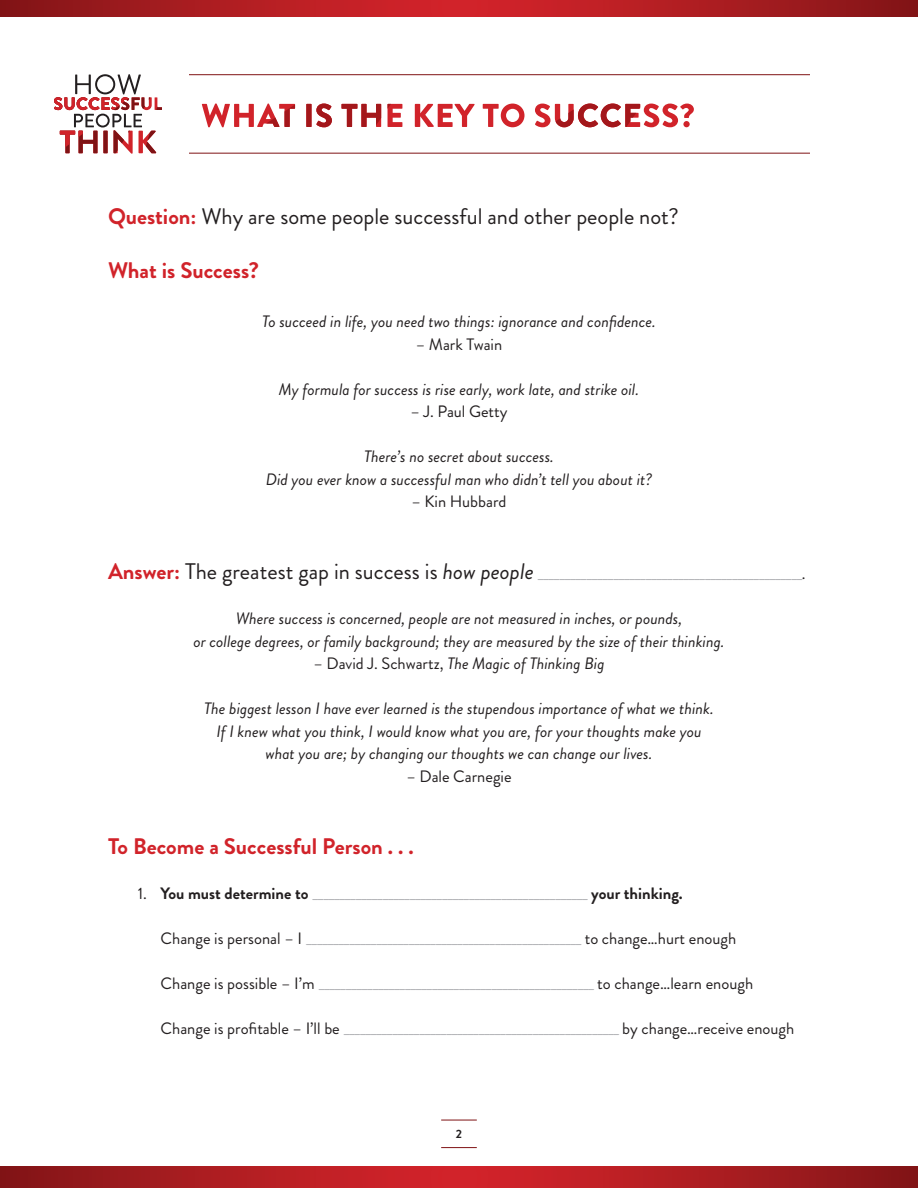
<style>
.page{position:relative;width:918px;height:1188px;background:#fff}
.page>*{position:absolute;margin:0;border:0;box-sizing:border-box;transform-origin:0 0}
.t1{font:22.5px "Brandon Grotesque";color:#231f20}
.t2{font:700 22.5px "Brandon Grotesque";color:#d1232a}
.t3{font:italic 16.5px/22.5px "Brandon Grotesque";color:#231f20;text-align:center}
.t4{font:16.5px "Brandon Grotesque";color:#a8a9ad}
.t5{font:16.5px "Brandon Grotesque";color:#231f20}
.t6{font:700 12px "Brandon Grotesque";color:#231f20}
.s1{font-weight:700;color:#d1232a}
.s2{font-weight:700;font-size:22.5px;color:#d1232a}
.s3{font-size:22.5px;color:#231f20}
.s4{font-style:italic;font-size:22.5px;color:#231f20}
.s5{color:#231f20}
.s6{font-style:normal}
.s7{font-weight:700;color:#231f20}
</style>
<div class="page">
<hr style="left:441px;top:1120px;width:36px;height:1px;background:#7f1315">
<hr style="left:441px;top:1147px;width:36px;height:1px;background:#7f1315">
<svg style="left:0;top:1166px;width:918px;height:22px;background:#ae1d21"></svg>
<svg style="left:0;top:0;width:918px;height:17px;background:#ae1d21"></svg>
<svg style="left:54px;top:74px;width:108px;height:80px"></svg>
<hr style="left:189px;top:74px;width:621px;height:1px;background:#7f1315">
<hr style="left:189px;top:153px;width:621px;height:1px;background:#7f1315">
<svg style="left:202px;top:104px;width:492px;height:23px"></svg>
<p class="t1" style="left:108px;top:200px;width:572px"><span class="s1">Question:</span> Why are some people successful and other people not?</p>
<p class="t2" style="left:108px;top:254px;width:152px">What is Success?</p>
<p class="t3" style="left:262px;top:310px;width:395px">To succeed in life, you need two things: ignorance and confidence.</p>
<p class="t5" style="left:416px;top:333px;width:88px">– Mark Twain</p>
<p class="t3" style="left:279px;top:378px;width:362px">My formula for success is rise early, work late, and strike oil.</p>
<p class="t5" style="left:410px;top:400px;width:99px">– J. Paul Getty</p>
<p class="t3" style="left:364px;top:445px;width:191px">There’s no secret about success.</p>
<p class="t3" style="left:266px;top:468px;width:388px">Did you ever know a successful man who didn’t tell you about it?</p>
<p class="t5" style="left:411px;top:490px;width:97px">– Kin Hubbard</p>
<p class="t4" style="left:108px;top:562px;width:699px"><span class="s2">Answer:</span> <span class="s3">The greatest gap in success is</span> <span class="s4">how people</span> _________________________________________________<span class="s5">.</span></p>
<p class="t3" style="left:193px;top:607px;width:533px">Where success is concerned, people are not measured in inches, or pounds,<br>or college degrees, or family background; they are measured by the size of their thinking.</p>
<p class="t3" style="left:313px;top:652px;width:293px"><span class="s6">– David J. Schwartz,</span> The Magic of Thinking Big</p>
<p class="t3" style="left:204px;top:697px;width:511px">The biggest lesson I have ever learned is the stupendous importance of what we think.<br>If I knew what you think, I would know what you are, for your thoughts make you what you are; by changing our thoughts we can change our lives.</p>
<p class="t5" style="left:406px;top:765px;width:107px">– Dale Carnegie</p>
<p class="t2" style="left:108px;top:830px;width:307px">To Become a Successful Person . . .</p>
<p class="t4" style="left:138px;top:882px;width:547px"><span class="s5">1.</span> <span class="s7">You must determine to</span> ___________________________________________________ <span class="s7">your thinking.</span></p>
<p class="t4" style="left:161px;top:927px;width:577px"><span class="s5">Change is personal – I</span> ___________________________________________________ <span class="s5">to change…hurt enough</span></p>
<p class="t4" style="left:161px;top:972px;width:594px"><span class="s5">Change is possible – I’m</span> ___________________________________________________ <span class="s5">to change…learn enough</span></p>
<p class="t4" style="left:161px;top:1017px;width:635px"><span class="s5">Change is profitable – I’ll be</span> ___________________________________________________ <span class="s5">by change…receive enough</span></p>
<p class="t6" style="left:456px;top:1125px;width:8px">2</p>
</div>
